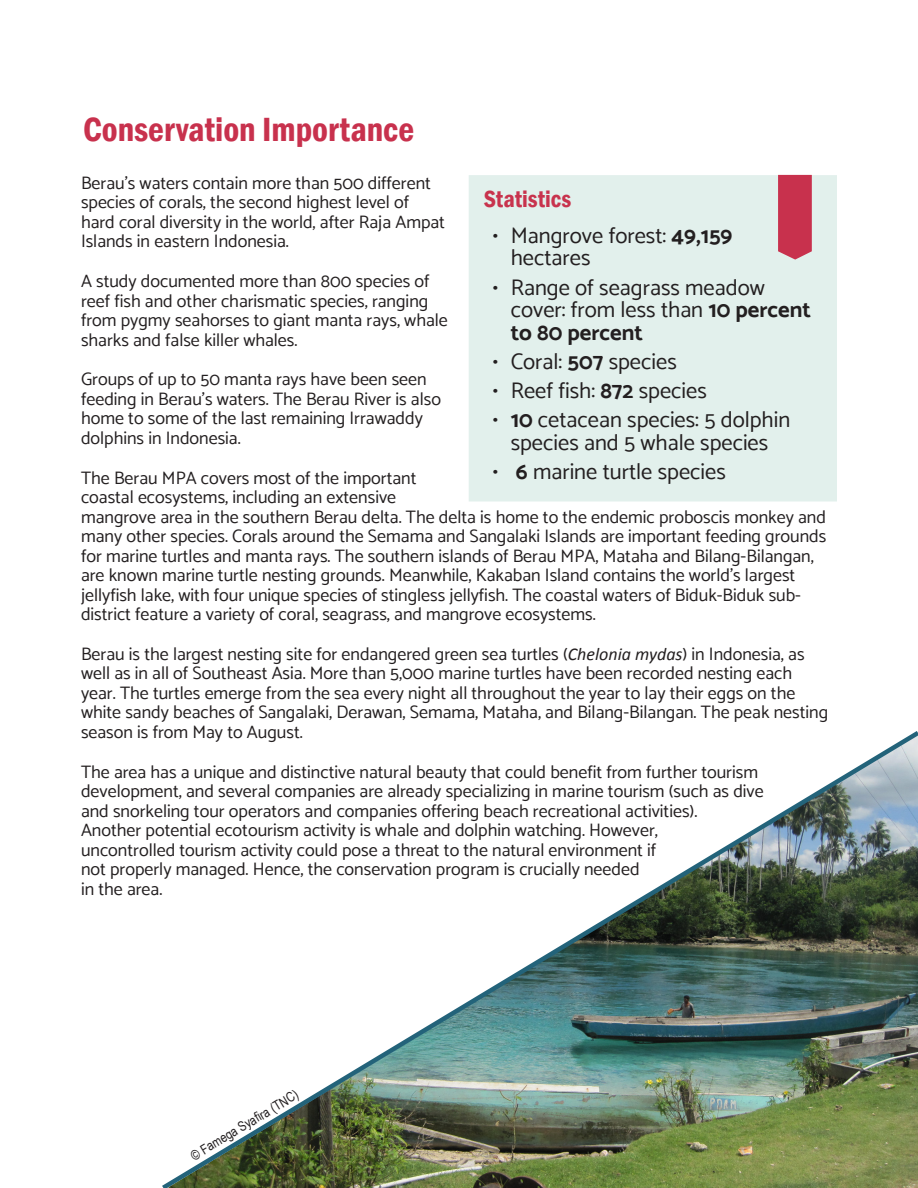
<style>
.page{position:relative;width:918px;height:1188px;background:#fff}
.page>*{position:absolute;margin:0;border:0;box-sizing:border-box;transform-origin:0 0}
.t1{font:600 condensed 34.5px "Franklin Gothic";color:#c8314d}
.t2{font:600 condensed 24px "Franklin Gothic";color:#c8334d}
.t3{font:22.5px/22.5px "Catamaran";color:#231f20}
.t4{font:18px/19.5px "Catamaran";color:#231f20}
.t5{font:13.5px "Arial Narrow";color:#231f20}
.s1{font-family:"Calibri";font-style:italic}
.s2{font-weight:700}
</style>
<div class="page">
<div style="left:469px;top:176px;width:367px;height:325px;background:#e2f0ec"></div>
<div style="left:469px;top:175px;width:368px;height:327px;border:2px solid #e2f0ec"></div>
<svg style="left:778px;top:175px;width:34px;height:85px;background:#c93c56"></svg>
<img style="left:162px;top:731px;width:756px;height:457px">
<p class="t1" style="left:83px;top:106px;width:333px">Conservation Importance</p>
<p class="t4" style="left:81px;top:173px;width:366px">Berau’s waters contain more than 500 different species of corals, the second highest level of hard coral diversity in the world, after Raja Ampat Islands in eastern Indonesia.</p>
<p class="t4" style="left:81px;top:271px;width:368px">A study documented more than 800 species of reef fish and other charismatic species, ranging from pygmy seahorses to giant manta rays, whale sharks and false killer whales.</p>
<p class="t4" style="left:81px;top:370px;width:361px">Groups of up to 50 manta rays have been seen feeding in Berau’s waters. The Berau River is also home to some of the last remaining Irrawaddy dolphins in Indonesia.</p>
<p class="t4" style="left:81px;top:468px;width:747px">The Berau MPA covers most of the important<br>coastal ecosystems, including an extensive<br>mangrove area in the southern Berau delta. The delta is home to the endemic proboscis monkey and many other species. Corals around the Semama and Sangalaki Islands are important feeding grounds for marine turtles and manta rays. The southern islands of Berau MPA, Mataha and Bilang-Bilangan, are known marine turtle nesting grounds. Meanwhile, Kakaban Island contains the world’s largest jellyfish lake, with four unique species of stingless jellyfish. The coastal waters of Biduk-Biduk sub&shy;district feature a variety of coral, seagrass, and mangrove ecosystems.</p>
<p class="t4" style="left:81px;top:644px;width:749px">Berau is the largest nesting site for endangered green sea turtles (<span class="s1">Chelonia mydas</span>) in Indonesia, as well as in all of Southeast Asia. More than 5,000 marine turtles have been recorded nesting each year. The turtles emerge from the sea every night all throughout the year to lay their eggs on the white sandy beaches of Sangalaki, Derawan, Semama, Mataha, and Bilang-Bilangan. The peak nesting season is from May to August.</p>
<p class="t4" style="left:81px;top:762px;width:684px">The area has a unique and distinctive natural beauty that could benefit from further tourism development, and several companies are already specializing in marine tourism (such as dive and snorkeling tour operators and companies offering beach recreational activities).<br>Another potential ecotourism activity is whale and dolphin watching. However,<br>uncontrolled tourism activity could pose a threat to the natural environment if<br>not properly managed. Hence, the conservation program is crucially needed<br>in the area.</p>
<p class="t2" style="left:484px;top:183px;width:89px">Statistics</p>
<p class="t3" style="left:511px;top:224px;width:223px;text-indent:-18px">• Mangrove forest: <span class="s2">49,159 </span>hectares</p>
<p class="t3" style="left:511px;top:276px;width:302px;text-indent:-18px">• Range of seagrass meadow cover: from less than <span class="s2">10 percent to 80 percent</span></p>
<p class="t3" style="left:493px;top:350px;width:186px">• Coral: <span class="s2">507</span> species</p>
<p class="t3" style="left:493px;top:379px;width:216px">• Reef fish: <span class="s2">872</span> species</p>
<p class="t3" style="left:493px;top:408px;width:299px;text-align:center">• <span class="s2">10</span> cetacean species: 5 dolphin species and 5 whale species</p>
<p class="t3" style="left:493px;top:460px;width:235px">• <span class="s2">6</span> marine turtle species</p>
<p class="t5" style="left:187px;top:1148px;width:124px;rotate:-31deg">© Famega Syafira (TNC)</p>
</div>
